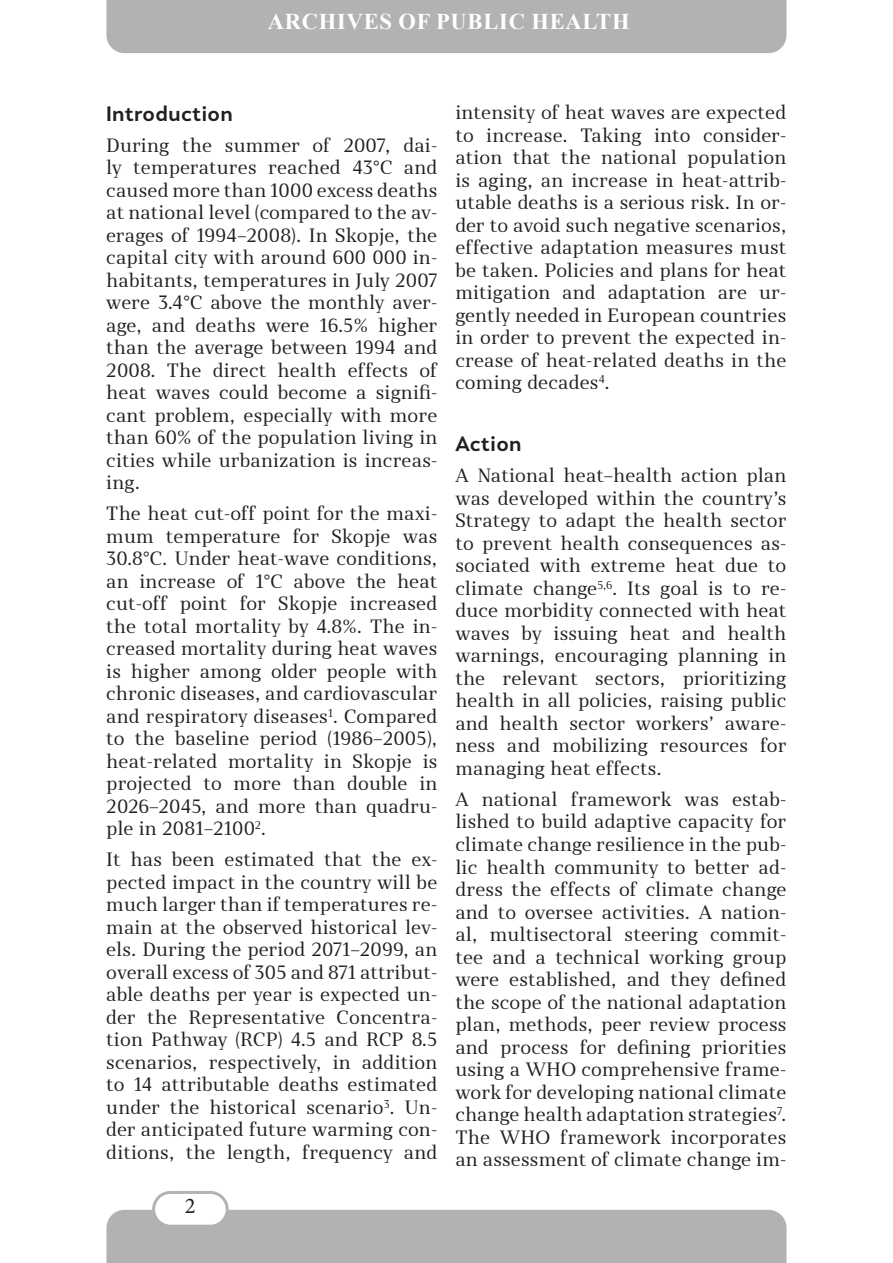
<style>
.page{position:relative;width:893px;height:1263px;background:#fff}
.page>*{position:absolute;margin:0;border:0;box-sizing:border-box;transform-origin:0 0}
.t1{font:700 22.5px "Times New Roman";letter-spacing:.035em;color:#fff}
.t2{font:22.5px "Minion Pro";color:#231f20}
.t3{font:700 19.5px "Skola Sans";letter-spacing:.01em;color:#231f20}
.t4{font:18px/22.5px "Skola Serif";letter-spacing:.01em;color:#231f20;text-align:justify}
</style>
<div class="page">
<div style="left:106px;top:1210px;width:680px;height:53px;background:#b3b2b2"></div>
<div style="left:154px;top:1192px;width:73px;height:34px;background:#fff;border-radius:17px"></div>
<div style="left:152px;top:1191px;width:77px;height:36px;border:3px solid #b2b2b2;border-radius:17px"></div>
<div style="left:106px;top:0;width:680px;height:53px;background:#b3b2b2"></div>
<p class="t1" style="left:268px;top:6px;width:363px">ARCHIVES OF PUBLIC HEALTH</p>
<p class="t3" style="left:106px;top:101px;width:128px">Introduction</p>
<p class="t4" style="left:106px;top:134px;width:333px">During the summer of 2007, dai&shy;ly temperatures reached 43°C and caused more than 1000 excess deaths at national level (compared to the av&shy;erages of 1994–2008). In Skopje, the capital city with around 600 000 in&shy;habitants, temperatures in July 2007 were 3.4°C above the monthly aver&shy;age, and deaths were 16.5% higher than the average between 1994 and 2008. The direct health effects of heat waves could become a signifi&shy;cant problem, especially with more than 60% of the population living in cities while urbanization is increas&shy;ing.</p>
<p class="t4" style="left:106px;top:502px;width:333px">The heat cut-off point for the maxi&shy;mum temperature for Skopje was 30.8°C. Under heat-wave conditions, an increase of 1°C above the heat cut-off point for Skopje increased the total mortality by 4.8%. The in&shy;creased mortality during heat waves is higher among older people with chronic diseases, and cardiovascular and respiratory diseases<sup>1</sup>. Compared to the baseline period (1986–2005), heat-related mortality in Skopje is projected to more than double in 2026–2045, and more than quadru&shy;ple in 2081–2100<sup>2</sup>.</p>
<p class="t4" style="left:106px;top:848px;width:333px">It has been estimated that the ex&shy;pected impact in the country will be much larger than if temperatures re&shy;main at the observed historical lev&shy;els. During the period 2071–2099, an overall excess of 305 and 871 attribut&shy;able deaths per year is expected un&shy;der the Representative Concentra&shy;tion Pathway (RCP) 4.5 and RCP 8.5 scenarios, respectively, in addition to 14 attributable deaths estimated under the historical scenario<sup>3</sup>. Un&shy;der anticipated future warming con&shy;ditions, the length, frequency and</p>
<p class="t2" style="left:185px;top:1190px;width:12px">2</p>
<p class="t4" style="left:455px;top:101px;width:333px">intensity of heat waves are expected to increase. Taking into consider&shy;ation that the national population is aging, an increase in heat-attrib&shy;utable deaths is a serious risk. In or&shy;der to avoid such negative scenarios, effective adaptation measures must be taken. Policies and plans for heat mitigation and adaptation are ur&shy;gently needed in European countries in order to prevent the expected in&shy;crease of heat-related deaths in the coming decades<sup>4</sup>.</p>
<p class="t3" style="left:455px;top:432px;width:68px">Action</p>
<p class="t4" style="left:455px;top:464px;width:333px">A National heat–health action plan was developed within the country’s Strategy to adapt the health sector to prevent health consequences as&shy;sociated with extreme heat due to climate change<sup>5,6</sup>. Its goal is to re&shy;duce morbidity connected with heat waves by issuing heat and health warnings, encouraging planning in the relevant sectors, prioritizing health in all policies, raising public and health sector workers’ aware&shy;ness and mobilizing resources for managing heat effects.</p>
<p class="t4" style="left:455px;top:788px;width:333px">A national framework was estab&shy;lished to build adaptive capacity for climate change resilience in the pub&shy;lic health community to better ad&shy;dress the effects of climate change and to oversee activities. A nation&shy;al, multisectoral steering commit&shy;tee and a technical working group were established, and they defined the scope of the national adaptation plan, methods, peer review process and process for defining priorities using a WHO comprehensive frame&shy;work for developing national climate change health adaptation strategies<sup>7</sup>.<br>The WHO framework incorporates an assessment of climate change im-</p>
</div>
